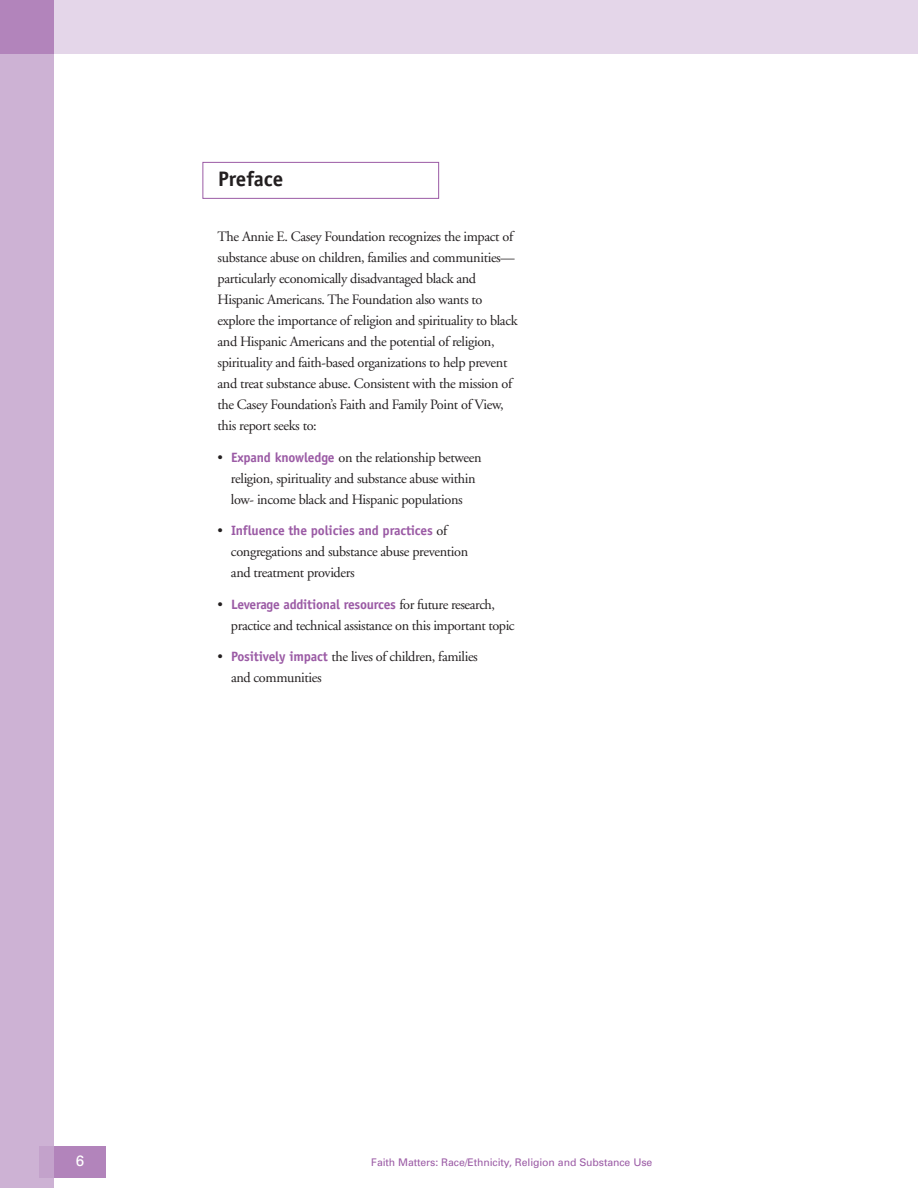
<style>
.page{position:relative;width:918px;height:1188px;background:#fff}
.page>*{position:absolute;margin:0;border:0;box-sizing:border-box;transform-origin:0 0}
.t1{font:700 21px "Officina Sans";color:#231f20}
.t2{font:15px "Univers";color:#fff}
.t3{font:14.25px/21px "Adobe Garamond";letter-spacing:-.025em;color:#231f20}
.t4{font:700 13.5px "Officina Sans";letter-spacing:-.01em;color:#9b5ba5}
.t5{font:10.5px "Univers";letter-spacing:-.01em;color:#9b5ba5}
.s1{font-family:"Officina Sans";font-weight:700;font-size:13.5px;color:#9b5ba5}
.s2{font-family:"Adobe Garamond";font-weight:400;font-size:14.25px;color:#231f20}
</style>
<div class="page">
<div style="left:0;top:0;width:54px;height:1188px;background:#cdb2d4"></div>
<div style="left:39px;top:1146px;width:67px;height:32px;background:#b284bb"></div>
<div style="left:39px;top:1146px;width:15px;height:32px;background:#c3a2cb"></div>
<div style="left:0;top:0;width:918px;height:54px;background:#e4d6e9"></div>
<div style="left:0;top:0;width:54px;height:54px;background:#b284bb"></div>
<div style="left:202px;top:162px;width:237px;height:37px;border:1px solid #9b5ba5"></div>
<h1 class="t1" style="left:218px;top:171px;width:67px">Preface</h1>
<p class="t3" style="left:218px;top:227px;width:302px">The Annie E. Casey Foundation recognizes the impact of substance abuse on children, families and communities— particularly economically disadvantaged black and Hispanic Americans. The Foundation also wants to explore the importance of religion and spirituality to black and Hispanic Americans and the potential of religion, spirituality and faith-based organizations to help prevent and treat substance abuse. Consistent with the mission of the Casey Foundation’s Faith and Family Point of View, this report seeks to:</p>
<p class="t3" style="left:218px;top:448px;width:266px;text-align:center">• <span class="s1">Expand knowledge</span> on the relationship between religion, spirituality and substance abuse within low- income black and Hispanic populations</p>
<p class="t4" style="left:217px;top:526px;width:231px"><span class="s2">•</span> Influence the policies and practices <span class="s2">of</span></p>
<p class="t3" style="left:231px;top:542px;width:239px">congregations and substance abuse prevention and treatment providers</p>
<p class="t4" style="left:217px;top:599px;width:279px"><span class="s2">•</span> Leverage additional resources <span class="s2">for future research,</span></p>
<p class="t3" style="left:231px;top:616px;width:285px">practice and technical assistance on this important topic</p>
<p class="t3" style="left:231px;top:647px;width:248px;text-indent:-14px">• <span class="s1">Positively impact</span> the lives of children, families and communities</p>
<p class="t2" style="left:76px;top:1156px;width:10px">6</p>
<p class="t5" style="left:371px;top:1159px;width:283px">Faith Matters: Race/Ethnicity, Religion and Substance Use</p>
</div>
